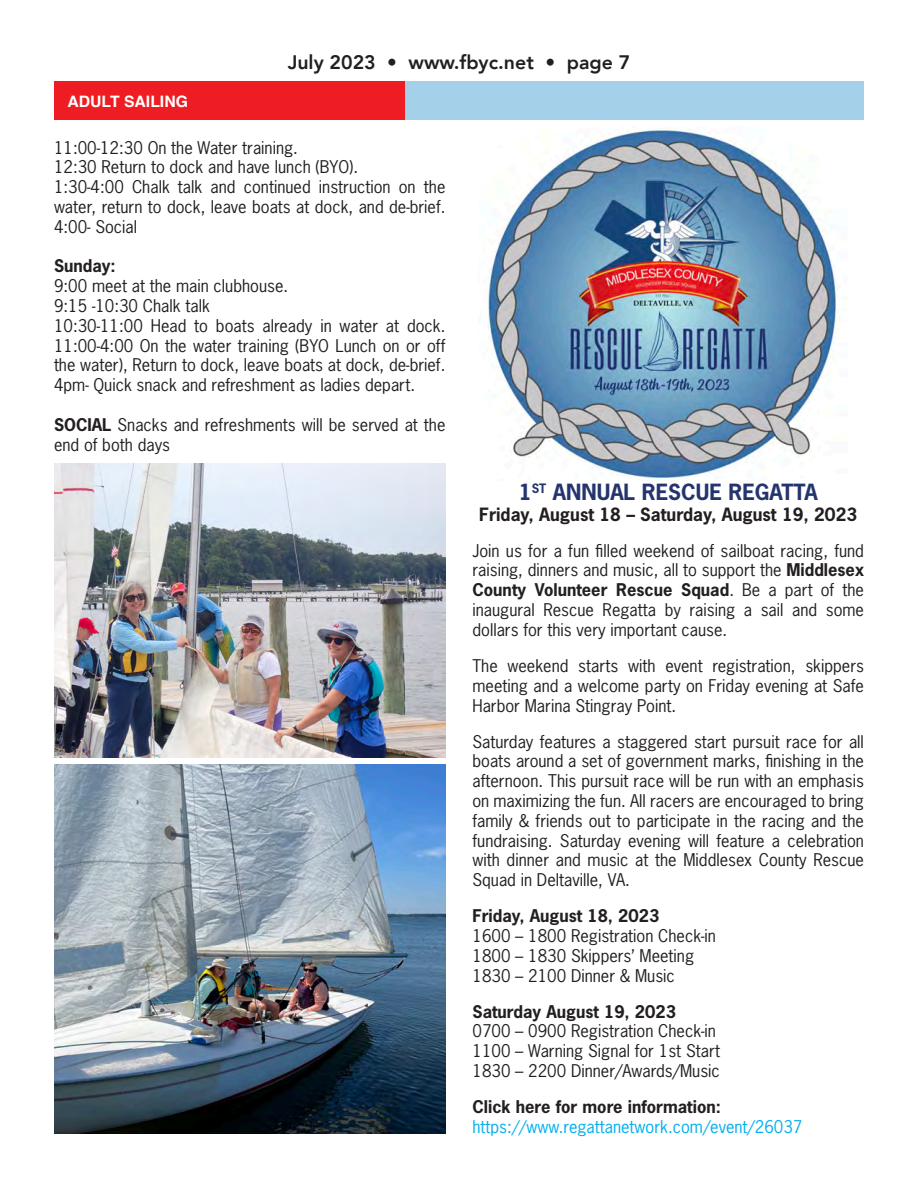
<style>
.page{position:relative;width:918px;height:1188px;background:#fff}
.page>*{position:absolute;margin:0;border:0;box-sizing:border-box;transform-origin:0 0}
.t1{font:700 21px "News Gothic Std";color:#25346e}
.t2{font:800 19.5px "Avenir";color:#231f20}
.t3{font:700 17.25px "News Gothic Std";color:#231f20}
.t4{font:16.5px/19.8px "News Gothic Std";color:#231f20;text-align:justify}
.t5{font:700 16.5px "News Gothic Std";color:#231f20}
.t6{font:16.5px "News Gothic Std";color:#00aeef}
.Arial-rev{font:700 15.75px "Helvetica";color:#fff}
.s1{font-weight:700}
</style>
<div class="page">
<div style="left:400px;top:81px;width:464px;height:39px;background:#a4d0e9"></div>
<div style="left:54px;top:81px;width:351px;height:39px;background:#ee1d23"></div>
<img style="left:54px;top:463px;width:392px;height:294px">
<img style="left:54px;top:765px;width:392px;height:369px">
<img style="left:486px;top:129px;width:361px;height:350px">
<p class="t2" style="left:288px;top:47px;width:344px">July 2023 • www.fbyc.net • page 7</p>
<p class="Arial-rev" style="left:68px;top:88px;width:122px">ADULT SAILING</p>
<p class="t4" style="left:54px;top:137px;width:246px">11:00-12:30 On the Water training.</p>
<p class="t4" style="left:54px;top:157px;width:306px">12:30 Return to dock and have lunch (BYO).</p>
<p class="t4" style="left:54px;top:177px;width:393px">1:30-4:00 Chalk talk and continued instruction on the water, return to dock, leave boats at dock, and de-brief.<br>4:00- Social</p>
<p class="t5" style="left:54px;top:255px;width:63px">Sunday:</p>
<p class="t4" style="left:54px;top:276px;width:236px">9:00 meet at the main clubhouse.</p>
<p class="t4" style="left:54px;top:296px;width:157px">9:15 -10:30 Chalk talk</p>
<p class="t4" style="left:54px;top:316px;width:393px">10:30-11:00 Head to boats already in water at dock.<br>11:00-4:00 On the water training (BYO Lunch on or off the water), Return to dock, leave boats at dock, de-brief.<br>4pm- Quick snack and refreshment as ladies depart.</p>
<p class="t4" style="left:54px;top:415px;width:393px"><span class="s1">SOCIAL</span> Snacks and refreshments will be served at the end of both days</p>
<p class="t1" style="left:519px;top:478px;width:301px">1<sup>ST</sup> ANNUAL RESCUE REGATTA</p>
<p class="t3" style="left:479px;top:503px;width:379px">Friday, August 18 – Saturday, August 19, 2023</p>
<p class="t4" style="left:472px;top:540px;width:393px">Join us for a fun filled weekend of sailboat racing, fund raising, dinners and music, all to support the <span class="s1">Middlesex County Volunteer Rescue Squad</span>. Be a part of the inaugural Rescue Regatta by raising a sail and some dollars for this very important cause.</p>
<p class="t4" style="left:472px;top:656px;width:393px">The weekend starts with event registration, skippers meeting and a welcome party on Friday evening at Safe Harbor Marina Stingray Point.</p>
<p class="t4" style="left:472px;top:731px;width:393px">Saturday features a staggered start pursuit race for all boats around a set of government marks, finishing in the afternoon. This pursuit race will be run with an emphasis on maximizing the fun. All racers are encouraged to bring family &amp; friends out to participate in the racing and the fundraising. Saturday evening will feature a celebration with dinner and music at the Middlesex County Rescue Squad in Deltaville, VA.</p>
<p class="t5" style="left:472px;top:905px;width:188px">Friday, August 18, 2023</p>
<p class="t4" style="left:472px;top:926px;width:245px">1600 – 1800 Registration Check-in</p>
<p class="t4" style="left:472px;top:945px;width:223px">1800 – 1830 Skippers’ Meeting</p>
<p class="t4" style="left:472px;top:965px;width:204px">1830 – 2100 Dinner &amp; Music</p>
<p class="t5" style="left:472px;top:1000px;width:205px">Saturday August 19, 2023</p>
<p class="t4" style="left:472px;top:1021px;width:245px">0700 – 0900 Registration Check-in</p>
<p class="t4" style="left:472px;top:1041px;width:249px">1100 – Warning Signal for 1st Start</p>
<p class="t4" style="left:472px;top:1061px;width:249px">1830 – 2200 Dinner/Awards/Music</p>
<p class="t5" style="left:472px;top:1096px;width:250px">Click here for more information:</p>
<p class="t6" style="left:472px;top:1116px;width:331px">https://www.regattanetwork.com/event/26037</p>
</div>
